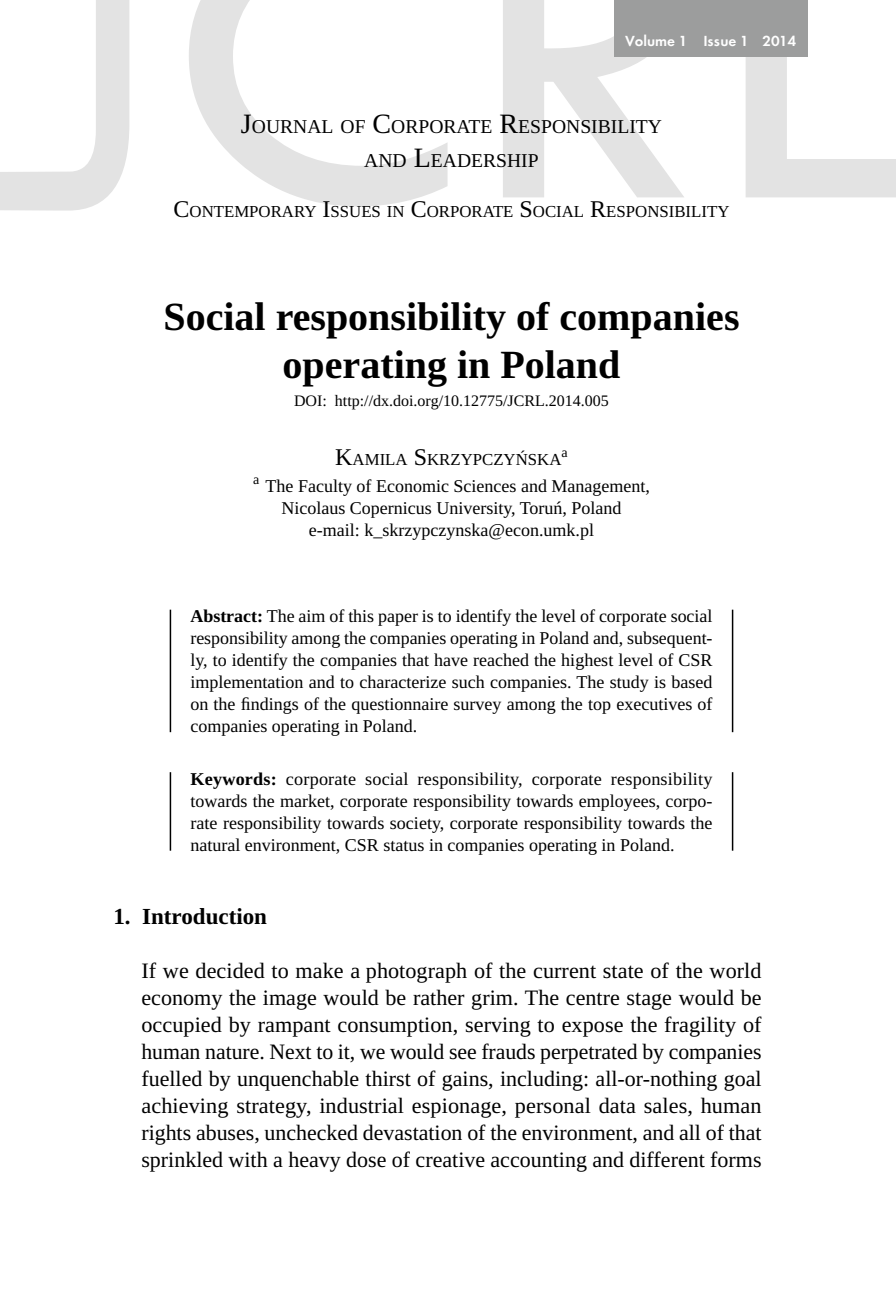
<style>
.page{position:relative;width:896px;height:1293px;background:#fff}
.page>*{position:absolute;margin:0;border:0;box-sizing:border-box;transform-origin:0 0}
.t1{font:700 40px/48px "Liberation Serif";color:#000;text-align:center}
.t2{font:700 23px "Liberation Serif";color:#000}
.t3{font:22px/27px "Liberation Serif";color:#000;text-align:justify}
.t4{font:19.6px/33.6px "Liberation Serif";color:#000;text-align:center}
.t5{font:18px/22px "Liberation Serif";color:#000;text-align:justify}
.t6{font:16.8px "Liberation Serif";color:#000}
.t7{font:16px "Liberation Serif";color:#000}
.t8{font:15.2px "Futura Demi";color:#fff}
.t9{font:14px "Liberation Serif";color:#000}
.s1{font-size:28px}
.s2{font-size:24px}
.s3{font-weight:700}
</style>
<div class="page">
<svg style="left:0;top:0;width:896px;height:211px"></svg>
<div style="left:614px;top:0;width:193px;height:57px;background:#9c9d9d"></div>
<hr style="left:170px;top:609px;width:1px;height:123px;background:#000">
<hr style="left:732px;top:609px;width:1px;height:123px;background:#000">
<hr style="left:170px;top:772px;width:1px;height:78px;background:#000">
<hr style="left:732px;top:772px;width:1px;height:78px;background:#000">
<p class="t8" style="left:625px;top:31px;width:172px">Volume 1 Issue 1 2014</p>
<p class="t4" style="left:241px;top:110px;width:422px"><span class="s1">J</span>OURNAL OF <span class="s1">C</span>ORPORATE <span class="s1">R</span>ESPONSIBILITY<br>AND <span class="s1">L</span>EADERSHIP</p>
<p class="t6" style="left:173px;top:201px;width:557px"><span class="s2">C</span>ONTEMPORARY <span class="s2">I</span>SSUES IN <span class="s2">C</span>ORPORATE <span class="s2">S</span>OCIAL <span class="s2">R</span>ESPONSIBILITY</p>
<h1 class="t1" style="left:163px;top:291px;width:577px">Social responsibility of companies operating in Poland</h1>
<p class="t7" style="left:294px;top:390px;width:316px">doi: http://dx.doi.org/10.12775/JCRL.2014.005</p>
<p class="t6" style="left:335px;top:448px;width:228px"><span class="s2">K</span>AMILA <span class="s2">S</span>KRZYPCZYŃSKA</p>
<p class="t9" style="left:561px;top:443px;width:8px">a</p>
<p class="t5" style="left:253px;top:474px;width:398px;text-align:center"><sup>a</sup> The Faculty of Economic Sciences and Management,<br>Nicolaus Copernicus University, Toruń, Poland<br>e-mail: k_skrzypczynska@econ.umk.pl</p>
<p class="t5" style="left:190px;top:605px;width:524px"><span class="s3">Abstract:</span> The aim of this paper is to identify the level of corporate social responsibility among the companies operating in Poland and, subsequent&shy;ly, to identify the companies that have reached the highest level of CSR implementation and to characterize such companies. The study is based on the findings of the questionnaire survey among the top executives of companies operating in Poland.</p>
<p class="t5" style="left:190px;top:767px;width:524px"><span class="s3">Keywords:</span> corporate social responsibility, corporate responsibility towards the market, corporate responsibility towards employees, corpo&shy;rate responsibility towards society, corporate responsibility towards the natural environment, CSR status in companies operating in Poland.</p>
<p class="t2" style="left:113px;top:900px;width:155px">1. Introduction</p>
<p class="t3" style="left:141px;top:956px;width:622px">If we decided to make a photograph of the current state of the world economy the image would be rather grim. The centre stage would be occupied by rampant consumption, serving to expose the fragility of human nature. Next to it, we would see frauds perpetrated by companies fuelled by unquenchable thirst of gains, including: all-or-nothing goal achieving strategy, industrial espionage, personal data sales, human rights abuses, unchecked devastation of the environment, and all of that sprinkled with a heavy dose of creative accounting and different forms</p>
</div>
